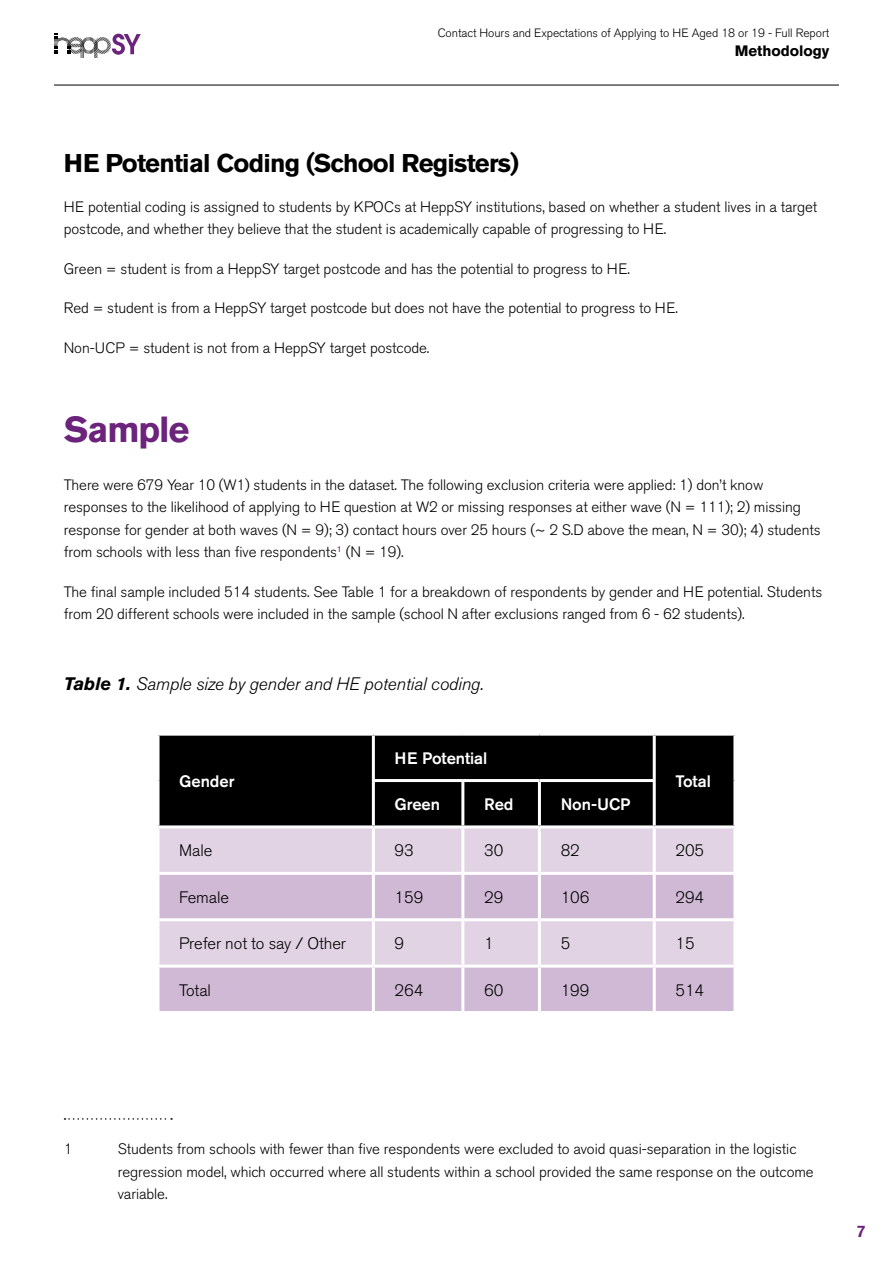
<style>
.page{position:relative;width:893px;height:1263px;background:#fff}
.page>*{position:absolute;margin:0;border:0;box-sizing:border-box;transform-origin:0 0}
.Heading_2x{font:700 36px "Akzidenz Grotesk BE";letter-spacing:-.03em;color:#6b237b}
.Heading_3_Single{font:700 25.5px "Akzidenz Grotesk BE";letter-spacing:-.03em;color:#000}
.t1{font:italic 300 18px "Akzidenz Grotesk BE";letter-spacing:-.005em;color:#000}
.Table{font:300 16.5px "Akzidenz Grotesk BE";letter-spacing:-.005em;color:#000}
.Bold_White{font:500 16.5px "Akzidenz Grotesk BE";letter-spacing:-.005em;color:#fff}
.t2{font:500 16.5px "Akzidenz Grotesk BE";color:#6b237b}
.Footnote_text{font:300 15px/22.5px "Akzidenz Grotesk BE";letter-spacing:-.005em;color:#000}
.t3{font:700 15px "Akzidenz Grotesk BE";letter-spacing:-.005em;color:#000}
.t4{font:300 12px "Akzidenz Grotesk BE";letter-spacing:-.005em;color:#000}
.s1{font-weight:700}
</style>
<div class="page">
<hr style="left:54px;top:85px;width:785px;height:1px;background:#000">
<svg style="left:54px;top:33px;width:87px;height:25px"></svg>
<svg style="left:65px;top:1118px;width:107px;height:2px"></svg>
<div style="left:160px;top:736px;width:573px;height:89px;background:#000"></div>
<div style="left:160px;top:828px;width:573px;height:44px;background:#e1d3e4"></div>
<svg style="left:160px;top:875px;width:573px;height:136px;fill:#d0b9d5"></svg>
<hr style="left:372px;top:736px;width:3px;height:43px;background:#fff">
<hr style="left:653px;top:736px;width:3px;height:43px;background:#fff">
<hr style="left:372px;top:779px;width:91px;height:3px;background:#fff">
<hr style="left:372px;top:782px;width:3px;height:43px;background:#fff">
<hr style="left:463px;top:779px;width:76px;height:3px;background:#fff">
<hr style="left:461px;top:782px;width:3px;height:43px;background:#fff">
<hr style="left:539px;top:779px;width:117px;height:3px;background:#fff">
<hr style="left:538px;top:782px;width:3px;height:43px;background:#fff">
<hr style="left:653px;top:782px;width:3px;height:43px;background:#fff">
<hr style="left:372px;top:828px;width:3px;height:44px;background:#fff">
<hr style="left:461px;top:828px;width:3px;height:44px;background:#fff">
<hr style="left:538px;top:828px;width:3px;height:44px;background:#fff">
<hr style="left:653px;top:828px;width:3px;height:44px;background:#fff">
<hr style="left:372px;top:875px;width:3px;height:43px;background:#fff">
<hr style="left:461px;top:875px;width:3px;height:43px;background:#fff">
<hr style="left:538px;top:875px;width:3px;height:43px;background:#fff">
<hr style="left:653px;top:875px;width:3px;height:43px;background:#fff">
<hr style="left:157px;top:918px;width:216px;height:3px;background:#fff">
<hr style="left:373px;top:918px;width:90px;height:3px;background:#fff">
<hr style="left:372px;top:921px;width:3px;height:44px;background:#fff">
<hr style="left:463px;top:918px;width:76px;height:3px;background:#fff">
<hr style="left:461px;top:921px;width:3px;height:44px;background:#fff">
<hr style="left:539px;top:918px;width:115px;height:3px;background:#fff">
<hr style="left:538px;top:921px;width:3px;height:44px;background:#fff">
<hr style="left:654px;top:918px;width:82px;height:3px;background:#fff">
<hr style="left:653px;top:921px;width:3px;height:44px;background:#fff">
<hr style="left:157px;top:965px;width:216px;height:3px;background:#fff">
<hr style="left:373px;top:965px;width:90px;height:3px;background:#fff">
<hr style="left:372px;top:968px;width:3px;height:43px;background:#fff">
<hr style="left:463px;top:965px;width:76px;height:3px;background:#fff">
<hr style="left:461px;top:968px;width:3px;height:43px;background:#fff">
<hr style="left:539px;top:965px;width:115px;height:3px;background:#fff">
<hr style="left:538px;top:968px;width:3px;height:43px;background:#fff">
<hr style="left:654px;top:965px;width:82px;height:3px;background:#fff">
<hr style="left:653px;top:968px;width:3px;height:43px;background:#fff">
<p class="t4" style="left:438px;top:26px;width:393px">Contact Hours and Expectations of Applying to HE Aged 18 or 19 - Full Report</p>
<p class="t3" style="left:735px;top:42px;width:96px">Methodology</p>
<p class="Heading_3_Single" style="left:64px;top:149px;width:457px">HE Potential Coding (School Registers)</p>
<p class="Footnote_text" style="left:64px;top:196px;width:755px">HE potential coding is assigned to students by KPOCs at HeppSY institutions, based on whether a student lives in a target postcode, and whether they believe that the student is academically capable of progressing to HE.</p>
<p class="Footnote_text" style="left:64px;top:258px;width:568px">Green = student is from a HeppSY target postcode and has the potential to progress to HE.</p>
<p class="Footnote_text" style="left:64px;top:297px;width:616px">Red = student is from a HeppSY target postcode but does not have the potential to progress to HE.</p>
<p class="Footnote_text" style="left:64px;top:337px;width:367px">Non-UCP = student is not from a HeppSY target postcode.</p>
<p class="Heading_2x" style="left:64px;top:408px;width:127px">Sample</p>
<p class="Footnote_text" style="left:64px;top:474px;width:758px">There were 679 Year 10 (W1) students in the dataset. The following exclusion criteria were applied: 1) don’t know responses to the likelihood of applying to HE question at W2 or missing responses at either wave (N = 111); 2) missing response for gender at both waves (N = 9); 3) contact hours over 25 hours (~ 2 S.D above the mean, N = 30); 4) students from schools with less than five respondents<sup>1</sup> (N = 19).</p>
<p class="Footnote_text" style="left:64px;top:581px;width:760px">The final sample included 514 students. See Table 1 for a breakdown of respondents by gender and HE potential. Students from 20 different schools were included in the sample (school N after exclusions ranged from 6 - 62 students).</p>
<p class="t1" style="left:64px;top:674px;width:422px"><span class="s1">Table 1.</span> Sample size by gender and HE potential coding.</p>
<p class="Bold_White" style="left:179px;top:771px;width:57px">Gender</p>
<p class="Bold_White" style="left:395px;top:748px;width:94px">HE Potential</p>
<p class="Bold_White" style="left:395px;top:794px;width:47px">Green</p>
<p class="Bold_White" style="left:484px;top:794px;width:31px">Red</p>
<p class="Bold_White" style="left:561px;top:794px;width:71px">Non-UCP</p>
<p class="Bold_White" style="left:675px;top:771px;width:37px">Total</p>
<p class="Table" style="left:179px;top:841px;width:35px">Male</p>
<p class="Table" style="left:395px;top:841px;width:21px">93</p>
<p class="Table" style="left:484px;top:841px;width:21px">30</p>
<p class="Table" style="left:561px;top:841px;width:21px">82</p>
<p class="Table" style="left:675px;top:841px;width:30px">205</p>
<p class="Table" style="left:179px;top:888px;width:51px">Female</p>
<p class="Table" style="left:395px;top:888px;width:30px">159</p>
<p class="Table" style="left:484px;top:888px;width:21px">29</p>
<p class="Table" style="left:561px;top:888px;width:30px">106</p>
<p class="Table" style="left:675px;top:888px;width:30px">294</p>
<p class="Table" style="left:179px;top:934px;width:168px">Prefer not to say / Other</p>
<p class="Table" style="left:395px;top:934px;width:11px">9</p>
<p class="Table" style="left:484px;top:934px;width:11px">1</p>
<p class="Table" style="left:561px;top:934px;width:11px">5</p>
<p class="Table" style="left:675px;top:934px;width:21px">15</p>
<p class="Table" style="left:179px;top:980px;width:33px">Total</p>
<p class="Table" style="left:395px;top:980px;width:30px">264</p>
<p class="Table" style="left:484px;top:980px;width:21px">60</p>
<p class="Table" style="left:561px;top:980px;width:30px">199</p>
<p class="Table" style="left:675px;top:980px;width:30px">514</p>
<p class="Footnote_text" style="left:64px;top:1138px;width:10px">1</p>
<p class="Footnote_text" style="left:118px;top:1138px;width:697px">Students from schools with fewer than five respondents were excluded to avoid quasi-separation in the logistic regression model, which occurred where all students within a school provided the same response on the outcome variable.</p>
<p class="t2" style="left:856px;top:1221px;width:11px">7</p>
</div>
